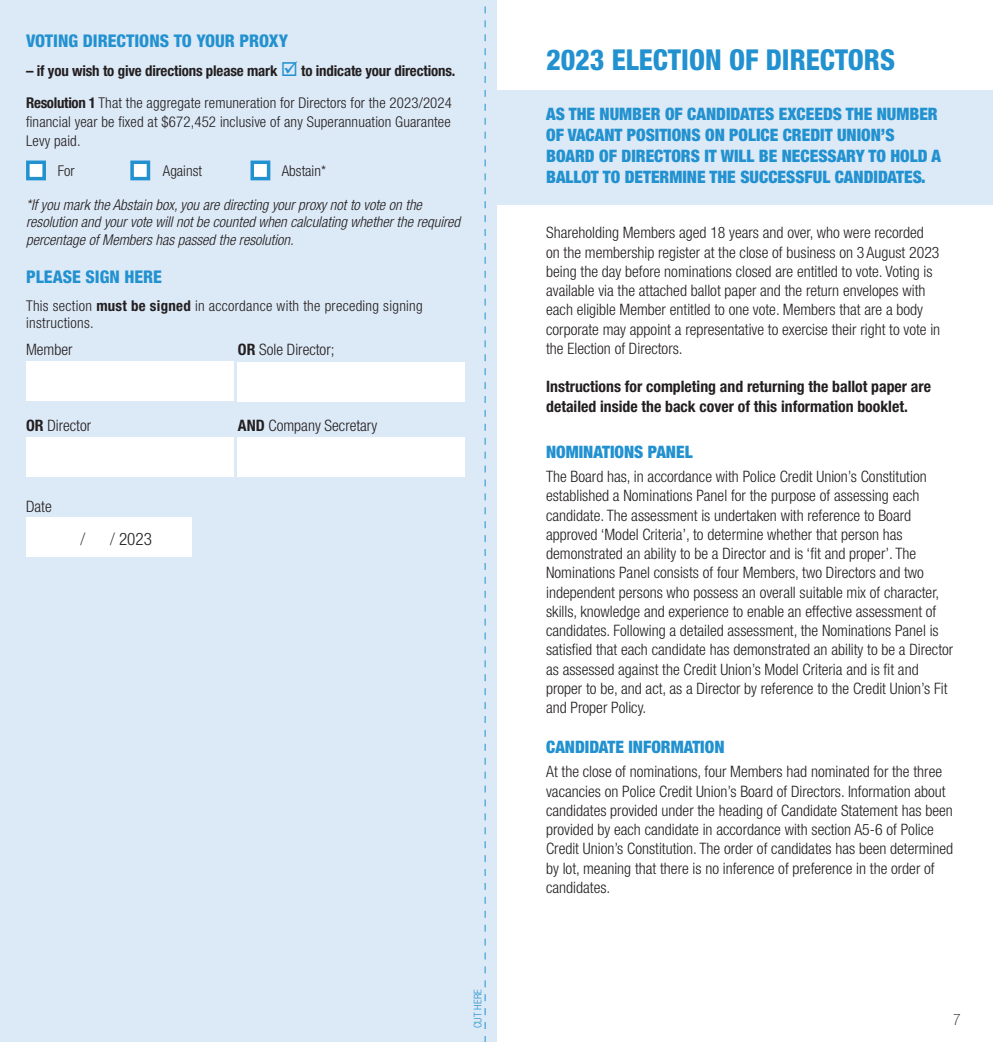
<style>
.page{position:relative;width:993px;height:1042px;background:#fff}
.page>*{position:absolute;margin:0;border:0;box-sizing:border-box;transform-origin:0 0}
.t1{font:800 condensed 28.88px "Helvetica Neue LT Std";color:#2291d0}
.t2{font:800 condensed 17.5px "Helvetica Neue";color:#2291d0}
.t3{font:900 condensed 17.15px/21px "Helvetica Neue LT Std";color:#2291d0}
.t4{font:300 condensed 17.15px "Helvetica Neue LT Std";color:#231f20}
.t5{font:100 condensed 17.15px "Helvetica Neue LT Std";color:#231f20}
.t6{font:300 condensed 15.75px/19.2px "Helvetica Neue LT Std";color:#231f20}
.t7{font:700 condensed 15.75px/19.2px "Helvetica Neue LT Std";color:#231f20}
.t8{font:100 condensed 15.75px "Helvetica Neue LT Std";color:#231f20}
.t9{font:italic 300 condensed 14.88px/17.5px "Helvetica Neue";color:#231f20}
.t10{font:300 condensed 14.88px/19.2px "Helvetica Neue LT Std";letter-spacing:.01em;color:#231f20}
.t11{font:700 condensed 14.88px/31.7px "Helvetica Neue LT Std";letter-spacing:-.01em;color:#231f20}
.t12{font:300 condensed 10.5px "Helvetica Neue LT Std";letter-spacing:.02em;color:#2291d0}
.s1{color:#2291d0}
.s2{font-weight:300}
.s3{font-weight:700}
.s4{font-family:"Helvetica Neue";font-weight:700}
.s5{font-weight:100}
</style>
<div class="page">
<div style="left:0;top:0;width:496px;height:1042px;background:#dce9f6"></div>
<svg style="left:484px;top:6px;width:1px;height:1036px"></svg>
<div style="left:26px;top:361px;width:207px;height:40px;background:#fff"></div>
<div style="left:237px;top:362px;width:227px;height:40px;background:#fff"></div>
<div style="left:26px;top:437px;width:207px;height:40px;background:#fff"></div>
<div style="left:237px;top:437px;width:227px;height:40px;background:#fff"></div>
<div style="left:26px;top:517px;width:166px;height:40px;background:#fff"></div>
<div style="left:26px;top:160px;width:20px;height:20px;background:#fff;border:4px solid #2291d0"></div>
<div style="left:130px;top:160px;width:20px;height:20px;background:#fff;border:4px solid #2291d0"></div>
<div style="left:250px;top:160px;width:20px;height:20px;background:#fff;border:4px solid #2291d0"></div>
<div style="left:496px;top:91px;width:496px;height:114px;background:#dce9f6"></div>
<p class="t2" style="left:26px;top:30px;width:263px">VOTING DIRECTIONS TO YOUR PROXY</p>
<p class="t11" style="left:26px;top:55px;width:431px">– if you wish to give directions please mark <span class="s1">☑</span> to indicate your directions.<br>Resolution 1 <span class="s2">That the aggregate remuneration for Directors for the 2023/2024</span></p>
<p class="t10" style="left:26px;top:112px;width:426px">financial year be fixed at $672,452 inclusive of any Superannuation Guarantee<br>Levy paid.</p>
<p class="t10" style="left:58px;top:161px;width:18px">For</p>
<p class="t10" style="left:163px;top:161px;width:41px">Against</p>
<p class="t10" style="left:282px;top:161px;width:46px">Abstain*</p>
<p class="t9" style="left:26px;top:196px;width:435px">*If you mark the Abstain box, you are directing your proxy not to vote on the resolution and your vote will not be counted when calculating whether the required percentage of Members has passed the resolution.</p>
<p class="t2" style="left:26px;top:266px;width:137px">PLEASE SIGN HERE</p>
<p class="t10" style="left:26px;top:297px;width:398px;line-height:17.5px">This section <span class="s3">must be signed</span> in accordance with the preceding signing instructions.</p>
<p class="t6" style="left:26px;top:340px;width:48px">Member</p>
<p class="t6" style="left:238px;top:340px;width:98px"><span class="s3">OR</span> Sole Director;</p>
<p class="t6" style="left:26px;top:415px;width:67px"><span class="s4">OR</span> Director</p>
<p class="t6" style="left:238px;top:415px;width:141px"><span class="s3">AND</span> Company Secretary</p>
<p class="t6" style="left:26px;top:496px;width:27px">Date</p>
<p class="t5" style="left:81px;top:529px;width:6px">/</p>
<p class="t4" style="left:110px;top:529px;width:43px"><span class="s5">/</span> 2023</p>
<p class="t12" style="left:471px;top:1028px;width:41px;rotate:-90deg">CUT HERE</p>
<h1 class="t1" style="left:546px;top:41px;width:350px">2023 ELECTION OF DIRECTORS</h1>
<p class="t3" style="left:546px;top:103px;width:396px">AS THE NUMBER OF CANDIDATES EXCEEDS THE NUMBER OF VACANT POSITIONS ON POLICE CREDIT UNION’S BOARD OF DIRECTORS IT WILL BE NECESSARY TO HOLD A BALLOT TO DETERMINE THE SUCCESSFUL CANDIDATES.</p>
<p class="t6" style="left:546px;top:223px;width:395px">Shareholding Members aged 18 years and over, who were recorded on the membership register at the close of business on 3 August 2023 being the day before nominations closed are entitled to vote. Voting is available via the attached ballot paper and the return envelopes with each eligible Member entitled to one vote. Members that are a body corporate may appoint a representative to exercise their right to vote in the Election of Directors.</p>
<p class="t7" style="left:546px;top:377px;width:386px">Instructions for completing and returning the ballot paper are detailed inside the back cover of this information booklet.</p>
<p class="t3" style="left:546px;top:441px;width:148px">NOMINATIONS PANEL</p>
<p class="t6" style="left:546px;top:467px;width:408px">The Board has, in accordance with Police Credit Union’s Constitution established a Nominations Panel for the purpose of assessing each candidate. The assessment is undertaken with reference to Board approved ‘Model Criteria’, to determine whether that person has demonstrated an ability to be a Director and is ‘fit and proper’. The Nominations Panel consists of four Members, two Directors and two independent persons who possess an overall suitable mix of character, skills, knowledge and experience to enable an effective assessment of candidates. Following a detailed assessment, the Nominations Panel is satisfied that each candidate has demonstrated an ability to be a Director as assessed against the Credit Union’s Model Criteria and is fit and proper to be, and act, as a Director by reference to the Credit Union’s Fit and Proper Policy.</p>
<p class="t3" style="left:546px;top:736px;width:180px">CANDIDATE INFORMATION</p>
<p class="t6" style="left:546px;top:762px;width:408px">At the close of nominations, four Members had nominated for the three vacancies on Police Credit Union’s Board of Directors. Information about candidates provided under the heading of Candidate Statement has been provided by each candidate in accordance with section A5-6 of Police Credit Union’s Constitution. The order of candidates has been determined by lot, meaning that there is no inference of preference in the order of candidates.</p>
<p class="t8" style="left:952px;top:1010px;width:9px">7</p>
</div>
